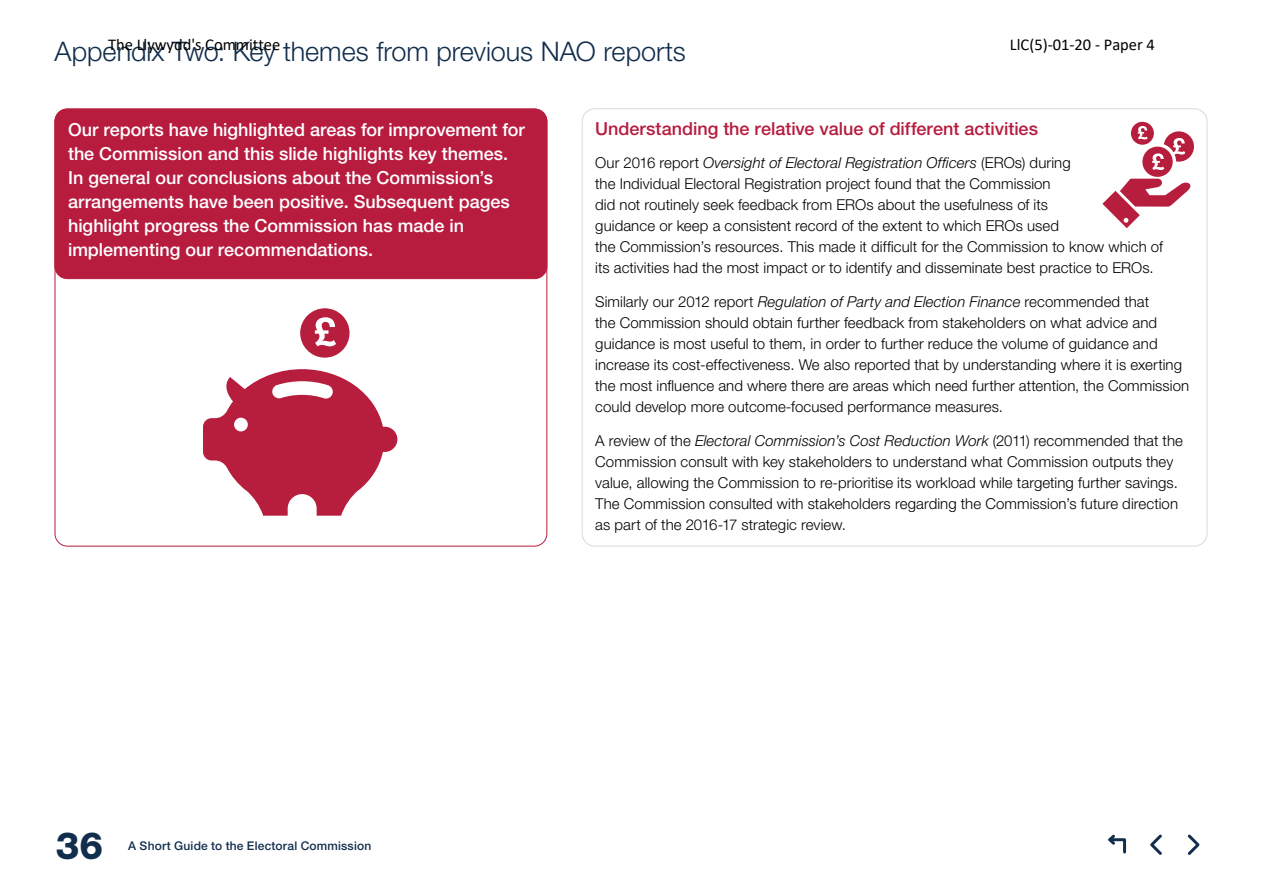
<style>
.page{position:relative;width:1263px;height:893px;background:#fff}
.page>*{position:absolute;margin:0;border:0;box-sizing:border-box;transform-origin:0 0}
.t1{font:800 37.5px "Helvetica Neue LT Std";color:#122e4d}
.heading_2{font:300 27px "Helvetica Neue LT Std";letter-spacing:-.005em;color:#122e4d}
.heading_3{font:500 18px/24px "Helvetica Neue LT Std";color:#fff}
.heading_3-2{font:500 18px "Helvetica Neue LT Std";color:#b71c3e}
.t2{font:16.5px "Calibri";color:#000}
.body_text{font:300 15px/21px "Helvetica Neue LT Std";letter-spacing:.005em;color:#000}
.t3{font:500 12px "Helvetica Neue LT Std";letter-spacing:.015em;color:#122e4d}
.s1{font-style:italic}
</style>
<div class="page">
<svg style="left:1108px;top:834px;width:19px;height:20px"></svg>
<svg style="left:1187px;top:834px;width:13px;height:21px"></svg>
<svg style="left:1150px;top:834px;width:12px;height:21px"></svg>
<div style="left:55px;top:109px;width:492px;height:170px;background:#b71c3e;border-radius:12px"></div>
<svg style="left:1102px;top:122px;width:92px;height:106px"></svg>
<svg style="left:203px;top:369px;width:194px;height:147px"></svg>
<div style="left:300px;top:308px;width:50px;height:50px;background:#b71e3e;border-radius:50%"></div>
<svg style="left:315px;top:317px;width:21px;height:29px"></svg>
<div style="left:234px;top:418px;width:14px;height:13px;background:#fff;border-radius:50%"></div>
<p class="t2" style="left:108px;top:33px;width:174px">The Llywydd's Committee</p>
<p class="t2" style="left:1010px;top:33px;width:147px">LlC(5)-01-20 - Paper 4</p>
<p class="heading_2" style="left:55px;top:35px;width:633px">Appendix Two: Key themes from previous NAO reports</p>
<p class="heading_3" style="left:68px;top:118px;width:458px">Our reports have highlighted areas for improvement for the Commission and this slide highlights key themes.<br>In general our conclusions about the Commission’s arrangements have been positive. Subsequent pages highlight progress the Commission has made in implementing our recommendations.</p>
<p class="heading_3-2" style="left:595px;top:117px;width:444px">Understanding the relative value of different activities</p>
<p class="body_text" style="left:595px;top:152px;width:569px">Our 2016 report <span class="s1">Oversight of Electoral Registration Officers</span> (EROs) during<br>the Individual Electoral Registration project found that the Commission<br>did not routinely seek feedback from EROs about the usefulness of its<br>guidance or keep a consistent record of the extent to which EROs used<br>the Commission’s resources. This made it difficult for the Commission to know which of its activities had the most impact or to identify and disseminate best practice to EROs.</p>
<p class="body_text" style="left:595px;top:291px;width:595px">Similarly our 2012 report <span class="s1">Regulation of Party and Election Finance</span> recommended that<br>the Commission should obtain further feedback from stakeholders on what advice and guidance is most useful to them, in order to further reduce the volume of guidance and increase its cost-effectiveness. We also reported that by understanding where it is exerting the most influence and where there are areas which need further attention, the Commission could develop more outcome-focused performance measures.</p>
<p class="body_text" style="left:595px;top:430px;width:589px">A review of the <span class="s1">Electoral Commission’s Cost Reduction Work</span> (2011) recommended that the Commission consult with key stakeholders to understand what Commission outputs they value, allowing the Commission to re-prioritise its workload while targeting further savings.<br>The Commission consulted with stakeholders regarding the Commission’s future direction as part of the 2016-17 strategic review.</p>
<h1 class="t1" style="left:56px;top:823px;width:49px">36</h1>
<p class="t3" style="left:128px;top:838px;width:245px">A Short Guide to the Electoral Commission</p>
</div>
